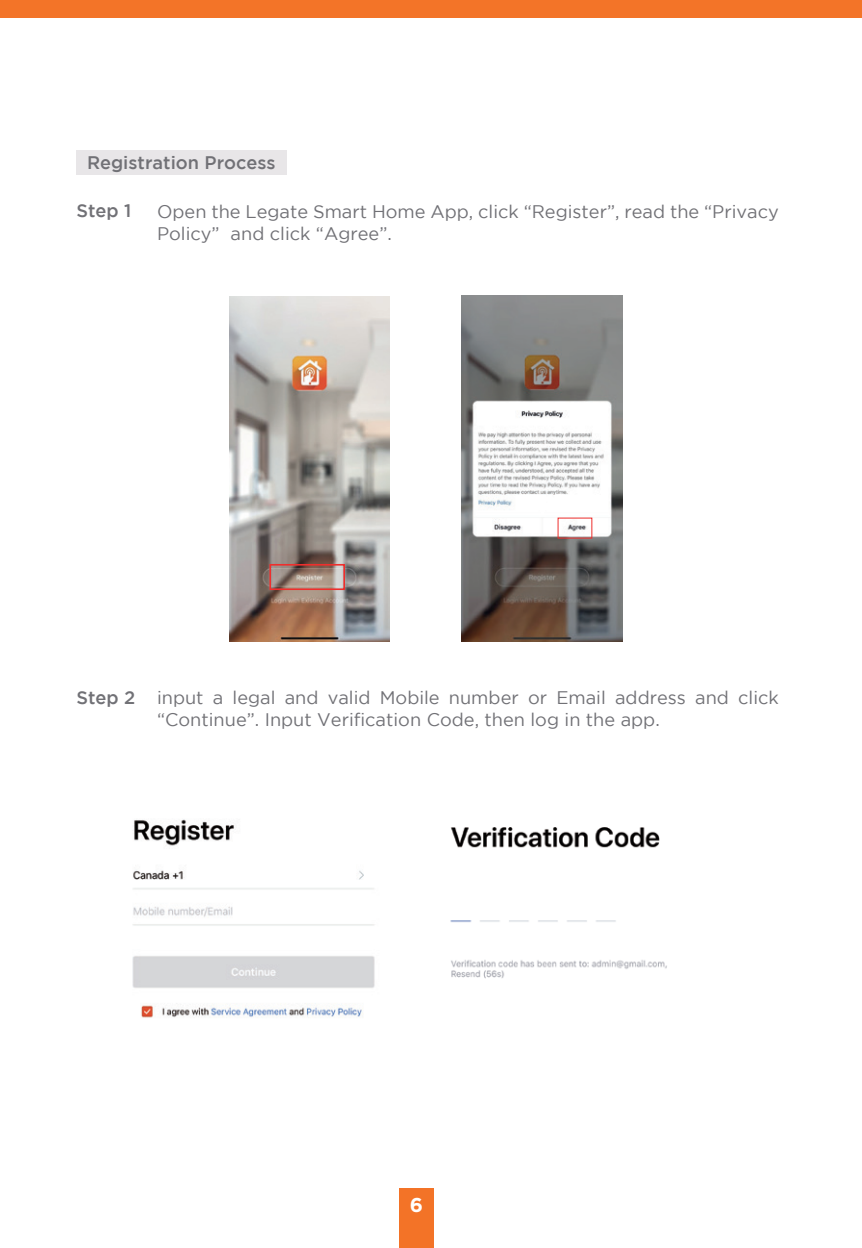
<style>
.page{position:relative;width:862px;height:1248px;background:#fff}
.page>*{position:absolute;margin:0;border:0;box-sizing:border-box;transform-origin:0 0}
.t1{font:700 20px "Gotham";color:#fff}
.t2{font:18px/22px "Gotham";color:#717176}
.t3{font:500 18px "Gotham";color:#717176}
.s1{font-weight:500}
</style>
<div class="page">
<img style="left:132px;top:819px;width:243px;height:199px">
<img style="left:450px;top:827px;width:217px;height:152px">
<div style="left:0;top:0;width:862px;height:17px;background:#f37428"></div>
<div style="left:76px;top:150px;width:211px;height:25px;background:#e8e6e8"></div>
<div style="left:399px;top:1188px;width:35px;height:59px;background:#f37327"></div>
<img style="left:462px;top:295px;width:160px;height:346px">
<img style="left:229px;top:296px;width:160px;height:345px">
<div style="left:269px;top:564px;width:76px;height:26px;border:2px solid #ee2f2d"></div>
<p class="t3" style="left:87px;top:153px;width:190px">Registration Process</p>
<p class="t3" style="left:76px;top:201px;width:56px">Step 1</p>
<p class="t2" style="left:157px;top:200px;width:623px">Open the Legate Smart Home App, click “Register”, read the “Privacy<br>Policy” and click “Agree”.</p>
<p class="t2" style="left:157px;top:686px;width:623px;text-indent:-81px"><span class="s1">Step 2</span> input a legal and valid Mobile number or Email address and click “Continue”. Input Verification Code, then log in the app.</p>
<p class="t1" style="left:410px;top:1192px;width:15px">6</p>
</div>
